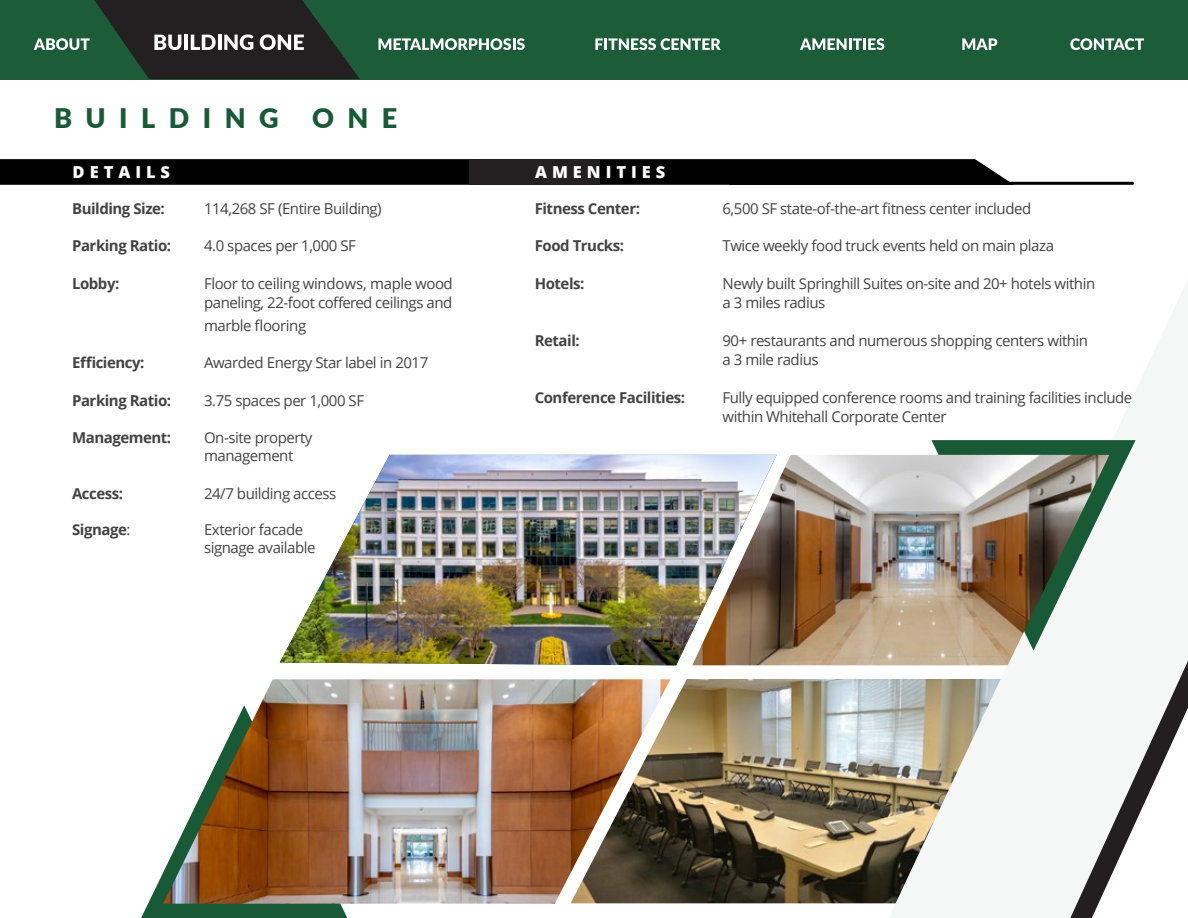
<style>
.page{position:relative;width:1188px;height:918px;background:#fff}
.page>*{position:absolute;margin:0;border:0;box-sizing:border-box;transform-origin:0 0}
.t1{font:900 27px "Lato";letter-spacing:.5em;color:#185a36}
.t2{font:800 16.5px "Open Sans";letter-spacing:.3em;color:#fff}
.t3{font:15px/18px "Open Sans";letter-spacing:-.03em;color:#434343}
.t4{font:700 15px "Open Sans";letter-spacing:-.03em;color:#434343}
.s1{font-weight:400}
</style>
<div class="page">
<svg style="left:0;top:159px;width:1014px;height:26px;background:#080808"></svg>
<div style="left:469px;top:159px;width:130px;height:26px;background:#241f21"></div>
<svg style="left:141px;top:873px;width:206px;height:45px;background:#3a7254"></svg>
<img style="left:670px;top:679px;width:219px;height:224px">
<svg style="left:889px;top:665px;width:119px;height:239px;fill:#f5f7f7"></svg>
<svg style="left:931px;top:440px;width:205px;height:55px"></svg>
<img style="left:777px;top:455px;width:332px;height:210px">
<svg style="left:1029px;top:614px;width:159px;height:304px"></svg>
<img style="left:280px;top:455px;width:497px;height:210px">
<img style="left:163px;top:679px;width:507px;height:225px">
<hr style="left:729px;top:182px;width:405px;height:3px;background:#000;border-radius:2px">
<div style="left:0;top:0;width:1188px;height:79px;background:#1c5c38"></div>
<svg style="left:34px;top:0;width:326px;height:79px"></svg>
<svg style="left:378px;top:38px;width:147px;height:12px"></svg>
<svg style="left:595px;top:38px;width:126px;height:12px"></svg>
<svg style="left:800px;top:38px;width:84px;height:12px"></svg>
<svg style="left:962px;top:38px;width:35px;height:12px"></svg>
<svg style="left:1070px;top:38px;width:74px;height:12px"></svg>
<p class="t1" style="left:54px;top:98px;width:345px">BUILDING ONE</p>
<p class="t2" style="left:73px;top:160px;width:99px">DETAILS</p>
<p class="t2" style="left:535px;top:159px;width:132px">AMENITIES</p>
<p class="t4" style="left:72px;top:198px;width:94px">Building Size:</p>
<p class="t3" style="left:204px;top:199px;width:179px">114,268 SF (Entire Building)</p>
<p class="t4" style="left:72px;top:235px;width:101px">Parking Ratio:</p>
<p class="t3" style="left:204px;top:236px;width:153px">4.0 spaces per 1,000 SF</p>
<p class="t4" style="left:72px;top:273px;width:49px">Lobby:</p>
<p class="t3" style="left:204px;top:274px;width:250px">Floor to ceiling windows, maple wood</p>
<p class="t3" style="left:204px;top:293px;width:250px">paneling, 22-foot coffered ceilings and</p>
<p class="t3" style="left:204px;top:316px;width:104px">marble flooring</p>
<p class="t4" style="left:72px;top:352px;width:74px">Efficiency:</p>
<p class="t3" style="left:204px;top:353px;width:226px">Awarded Energy Star label in 2017</p>
<p class="t4" style="left:72px;top:390px;width:101px">Parking Ratio:</p>
<p class="t3" style="left:204px;top:391px;width:162px">3.75 spaces per 1,000 SF</p>
<p class="t4" style="left:72px;top:427px;width:101px">Management:</p>
<p class="t3" style="left:204px;top:428px;width:110px">On-site property management</p>
<p class="t4" style="left:72px;top:483px;width:53px">Access:</p>
<p class="t3" style="left:204px;top:484px;width:134px">24/7 building access</p>
<p class="t4" style="left:72px;top:519px;width:60px">Signage<span class="s1">:</span></p>
<p class="t3" style="left:204px;top:520px;width:113px">Exterior facade signage available</p>
<p class="t4" style="left:535px;top:198px;width:107px">Fitness Center:</p>
<p class="t3" style="left:723px;top:199px;width:310px">6,500 SF state-of-the-art fitness center included</p>
<p class="t4" style="left:535px;top:235px;width:91px">Food Trucks:</p>
<p class="t3" style="left:723px;top:236px;width:333px">Twice weekly food truck events held on main plaza</p>
<p class="t4" style="left:535px;top:273px;width:51px">Hotels:</p>
<p class="t3" style="left:723px;top:274px;width:374px">Newly built Springhill Suites on-site and 20+ hotels within</p>
<p class="t3" style="left:723px;top:293px;width:104px">a 3 miles radius</p>
<p class="t4" style="left:535px;top:330px;width:47px">Retail:</p>
<p class="t3" style="left:723px;top:331px;width:367px">90+ restaurants and numerous shopping centers within</p>
<p class="t3" style="left:723px;top:350px;width:98px">a 3 mile radius</p>
<p class="t4" style="left:535px;top:387px;width:152px">Conference Facilities:</p>
<p class="t3" style="left:723px;top:388px;width:420px">Fully equipped conference rooms and training facilities included</p>
<p class="t3" style="left:723px;top:407px;width:225px">within Whitehall Corporate Center</p>
</div>
